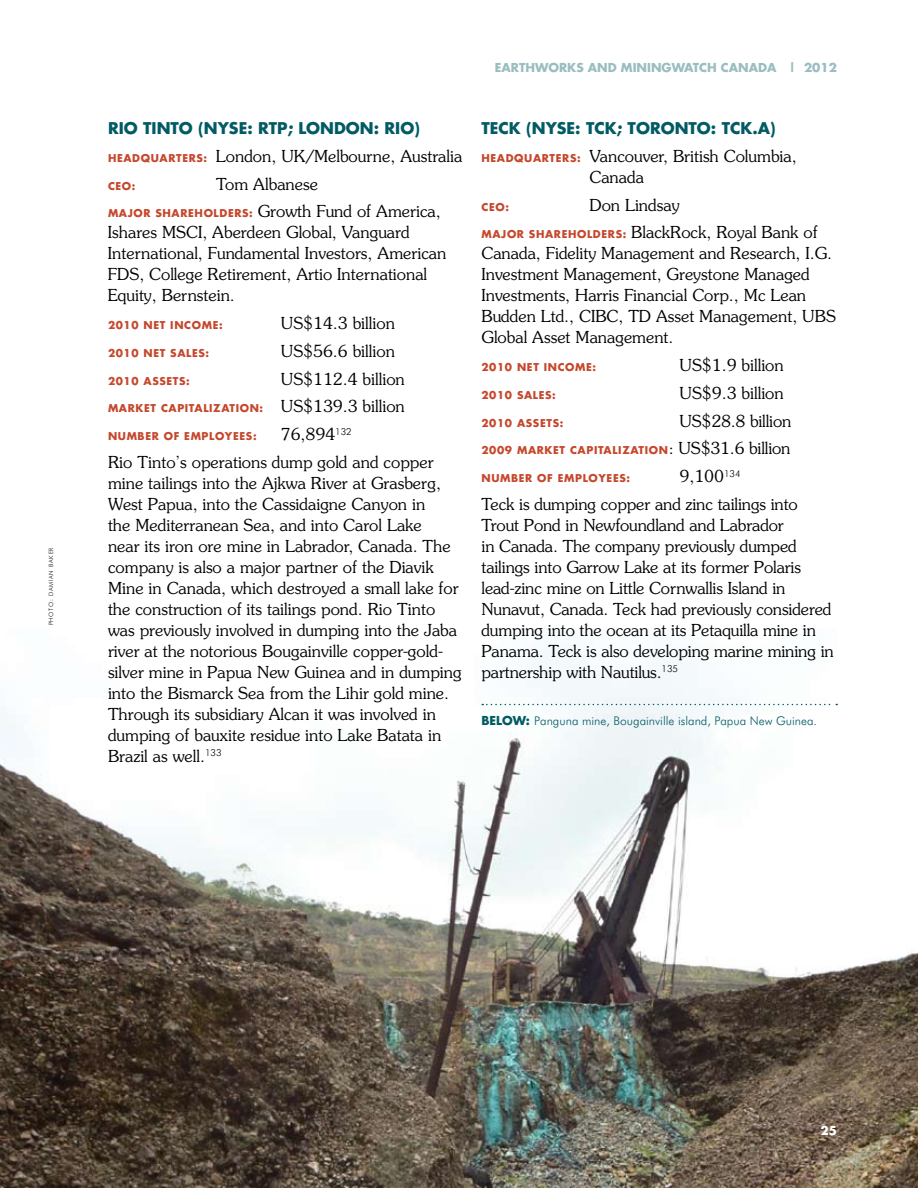
<style>
.page{position:relative;width:918px;height:1188px;background:#fff}
.page>*{position:absolute;margin:0;border:0;box-sizing:border-box;transform-origin:0 0}
.t1{font:300 16.5px/21px "Souvenir";color:#000}
.t2{font:700 15.75px "Futura";color:#025b64}
.t3{font:300 12px "Futuri SW";color:#025b64}
.t4{font:700 12px "Futura";color:#9abdc1}
.t5{font:700 12px "Futura";color:#fff}
.t6{font:700 10.5px "Futura";letter-spacing:.06em;color:#c5482d}
.t7{font:300 6px "Futuri SW";color:#000}
.s1{font-family:"Futura";font-weight:700;font-size:10.5px;color:#c5482d}
.s2{font-family:"Futura";font-weight:700}
</style>
<div class="page">
<img style="left:0;top:645px;width:918px;height:543px">
<svg style="left:482px;top:704px;width:355px;height:1px"></svg>
<p class="t7" style="left:47px;top:625px;width:79px;rotate:-90deg">photo: Damian Baker</p>
<p class="t4" style="left:495px;top:59px;width:18px">EARTHWOR</p>
<p class="t4" style="left:567px;top:59px;width:192px">KS AND MININGWATCH CANADA</p>
<p class="t4" style="left:789px;top:59px;width:50px">| 2012</p>
<p class="t2" style="left:108px;top:117px;width:313px">RIO TINTO (NYSE: RTP; LONDON: RIO)</p>
<p class="t6" style="left:108px;top:151px;width:18px">HEAD</p>
<p class="t6" style="left:141px;top:151px;width:19px">QUARTERS</p>
<p class="t1" style="left:204px;top:145px;width:260px"><span class="s1">:</span> London, UK/Melbourne, Australia</p>
<p class="t6" style="left:108px;top:178px;width:29px">CEO:</p>
<p class="t1" style="left:216px;top:173px;width:103px">Tom Albanese</p>
<p class="t6" style="left:108px;top:206px;width:36px">MAJOR</p>
<p class="t6" style="left:155px;top:206px;width:9px">SHAREHOLDERS</p>
<p class="t1" style="left:108px;top:201px;width:340px;text-indent:141px"><span class="s1">:</span> Growth Fund of America, Ishares MSCI, Aberdeen Global, Vanguard International, Fundamental Investors, American FDS, College Retirement, Artio International Equity, Bernstein.</p>
<p class="t6" style="left:108px;top:318px;width:116px">2010 NET INCOME:</p>
<p class="t1" style="left:281px;top:312px;width:116px">US$14.3 billion</p>
<p class="t6" style="left:108px;top:346px;width:71px">2010 NET SALES</p>
<p class="t6" style="left:206px;top:346px;width:5px">:</p>
<p class="t1" style="left:281px;top:340px;width:116px">US$56.6 billion</p>
<p class="t6" style="left:108px;top:373px;width:44px">2010 ASSETS</p>
<p class="t6" style="left:186px;top:373px;width:5px">:</p>
<p class="t1" style="left:281px;top:368px;width:126px">US$112.4 billion</p>
<p class="t6" style="left:108px;top:401px;width:10px">MAR</p>
<p class="t6" style="left:136px;top:401px;width:61px">KET CAPITAL</p>
<p class="t1" style="left:209px;top:396px;width:197px"><span class="s1">IZATIO N:</span> US$139.3 billion</p>
<p class="t6" style="left:108px;top:429px;width:38px">NUMBER</p>
<p class="t6" style="left:164px;top:429px;width:54px">OF EMPLOYEES</p>
<p class="t6" style="left:253px;top:429px;width:5px">:</p>
<p class="t1" style="left:108px;top:420px;width:327px;line-height:27.8px;text-indent:173px">76,894<sup>132<br></sup>Rio Tinto’s operations dump gold and copper</p>
<p class="t1" style="left:108px;top:472px;width:355px">mine tailings into the Ajkwa River at Grasberg, West Papua, into the Cassidaigne Canyon in<br>the Mediterranean Sea, and into Carol Lake<br>near its iron ore mine in Labrador, Canada. The company is also a major partner of the Diavik Mine in Canada, which destroyed a small lake for the construction of its tailings pond. Rio Tinto was previously involved in dumping into the Jaba river at the notorious Bougainville copper-gold&shy;silver mine in Papua New Guinea and in dumping into the Bismarck Sea from the Lihir gold mine.<br>Through its subsidiary Alcan it was involved in dumping of bauxite residue into Lake Batata in Brazil as well.<sup>133</sup></p>
<p class="t2" style="left:482px;top:117px;width:169px">TECK (NYSE: TCK; TORO</p>
<p class="t2" style="left:675px;top:117px;width:103px">NTO : TCK.A)</p>
<p class="t6" style="left:482px;top:151px;width:18px">HEAD</p>
<p class="t6" style="left:514px;top:151px;width:19px">QUARTERS</p>
<p class="t1" style="left:589px;top:145px;width:209px;text-indent:-12px"><span class="s1">:</span> Vancouver, British Columbia,<br>Canada</p>
<p class="t6" style="left:482px;top:199px;width:29px">CEO:</p>
<p class="t1" style="left:589px;top:194px;width:92px">Don Lindsay</p>
<p class="t6" style="left:482px;top:227px;width:36px">MAJOR</p>
<p class="t6" style="left:529px;top:227px;width:9px">SHAREHOLDERS</p>
<p class="t1" style="left:481px;top:222px;width:356px;text-indent:141px"><span class="s1">:</span> BlackRock, Royal Bank of Canada, Fidelity Management and Research, I.G.<br>Investment Management, Greystone Managed Investments, Harris Financial Corp., Mc Lean Budden Ltd., CIBC, TD Asset Management, UBS Global Asset Management.</p>
<p class="t6" style="left:482px;top:360px;width:116px">2010 NET INCOME:</p>
<p class="t1" style="left:680px;top:354px;width:106px">US$1.9 billion</p>
<p class="t6" style="left:482px;top:388px;width:44px">2010 SALES</p>
<p class="t6" style="left:552px;top:388px;width:5px">:</p>
<p class="t1" style="left:680px;top:382px;width:106px">US$9.3 billion</p>
<p class="t6" style="left:482px;top:415px;width:44px">2010 ASSETS</p>
<p class="t6" style="left:560px;top:415px;width:5px">:</p>
<p class="t1" style="left:680px;top:410px;width:113px">US$28.8 billion</p>
<p class="t6" style="left:482px;top:443px;width:125px">2009 MARKET CAPITAL</p>
<p class="t1" style="left:618px;top:438px;width:174px"><span class="s1">IZAT IO N</span>: US$31.6 billion</p>
<p class="t6" style="left:482px;top:471px;width:38px">NUMBER</p>
<p class="t6" style="left:537px;top:471px;width:54px">OF EMPLOYEES</p>
<p class="t6" style="left:627px;top:471px;width:5px">:</p>
<p class="t1" style="left:482px;top:462px;width:318px;line-height:27.8px;text-indent:198px">9,100<sup>134<br></sup>Teck is dumping copper and zinc tailings into</p>
<p class="t1" style="left:482px;top:514px;width:354px">Trout Pond in Newfoundland and Labrador<br>in Canada. The company previously dumped tailings into Garrow Lake at its former Polaris lead-zinc mine on Little Cornwallis Island in Nunavut, Canada. Teck had previously considered dumping into the ocean at its Petaquilla mine in Panama. Teck is also developing marine mining in partnership with Nautilus.<sup>135</sup></p>
<p class="t3" style="left:482px;top:713px;width:337px"><span class="s2">BELOW:</span> Panguna mine, Bougainville island, Papua New Guinea.</p>
<p class="t5" style="left:821px;top:1122px;width:18px">25</p>
</div>
